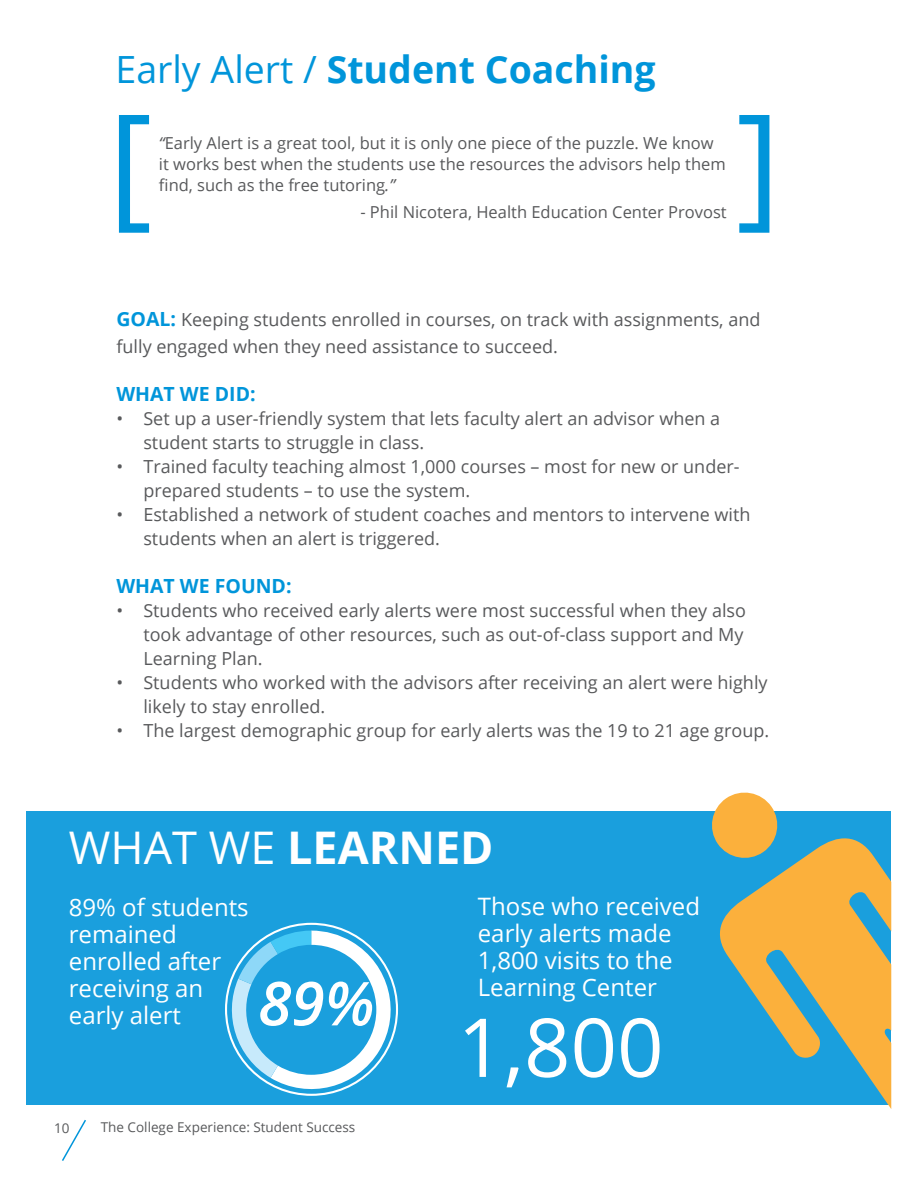
<style>
.page{position:relative;width:918px;height:1188px;background:#fff}
.page>*{position:absolute;margin:0;border:0;box-sizing:border-box;transform-origin:0 0}
.t1{font:135px "Open Sans";color:#0095da}
.t2{font:81.3px "Open Sans";color:#fff}
.t3{font:italic 600 60.45px "Open Sans";color:#fff}
.t4{font:700 45px "Open Sans";color:#fff}
.t5{font:700 37.5px "Open Sans";color:#0095da}
.t6{font:24px/27px "Open Sans";color:#fff}
.t7{font:700 19.5px "Open Sans";color:#0095da}
.t8{font:18px/24px "Open Sans";color:#58595b}
.t9{font:16.5px/21px "Open Sans";color:#58595b}
.t10{font:13.5px "Open Sans";color:#58595b}
.s1{font-weight:400}
.s2{font-style:italic}
.s3{font-weight:700;font-size:19.5px;color:#0095da}
</style>
<div class="page">
<div style="left:26px;top:811px;width:865px;height:293px;background:#1a9fdd"></div>
<svg style="left:225px;top:931px;width:174px;height:165px"></svg>
<svg style="left:713px;top:838px;width:178px;height:271px;fill:#fbb03c"></svg>
<svg style="left:712px;top:792px;width:70px;height:70px"></svg>
<svg style="left:62px;top:1120px;width:24px;height:41px"></svg>
<h3 class="t5" style="left:116px;top:43px;width:542px"><span class="s1">Early Alert /</span> Student Coaching</h3>
<h1 class="t1" style="left:108px;top:70px;width:46px">[</h1>
<p class="t9" style="left:159px;top:132px;width:568px"><span class="s2">“</span>Early Alert is a great tool, but it is only one piece of the puzzle. We know it works best when the students use the resources the advisors help them find, such as the free tutoring<span class="s2">.”</span></p>
<p class="t9" style="left:360px;top:201px;width:368px">- Phil Nicotera, Health Education Center Provost</p>
<p class="t8" style="left:116px;top:305px;width:646px;line-height:27px"><span class="s3">GOAL:</span> Keeping students enrolled in courses, on track with assignments, and fully engaged when they need assistance to succeed.</p>
<p class="t7" style="left:116px;top:380px;width:141px">WHAT WE DID:</p>
<p class="t8" style="left:143px;top:406px;width:578px;text-indent:-27px">• Set up a user-friendly system that lets faculty alert an advisor when a student starts to struggle in class.</p>
<p class="t8" style="left:143px;top:454px;width:598px;text-indent:-27px">• Trained faculty teaching almost 1,000 courses – most for new or under&shy;prepared students – to use the system.</p>
<p class="t8" style="left:143px;top:502px;width:609px;text-indent:-27px">• Established a network of student coaches and mentors to intervene with students when an alert is triggered.</p>
<p class="t7" style="left:116px;top:572px;width:177px">WHAT WE FOUND:</p>
<p class="t8" style="left:143px;top:598px;width:604px;text-indent:-27px">• Students who received early alerts were most successful when they also took advantage of other resources, such as out-of-class support and My<br>Learning Plan.</p>
<p class="t8" style="left:143px;top:670px;width:626px;text-indent:-27px">• Students who worked with the advisors after receiving an alert were highly likely to stay enrolled.</p>
<p class="t8" style="left:116px;top:718px;width:654px">• The largest demographic group for early alerts was the 19 to 21 age group.</p>
<h3 class="t4" style="left:69px;top:816px;width:426px"><span class="s1">WHAT WE</span> LEARNED</h3>
<h3 class="t6" style="left:69px;top:893px;width:181px">89% of students remained enrolled after receiving an early alert</h3>
<h3 class="t3" style="left:258px;top:962px;width:118px">89%</h3>
<p class="t10" style="left:54px;top:1118px;width:17px">10</p>
<p class="t10" style="left:101px;top:1118px;width:256px">The College Experience: Student Success</p>
<h3 class="t6" style="left:478px;top:892px;width:224px">Those who received early alerts made<br>1,800 visits to the<br>Learning Center</h3>
<h2 class="t2" style="left:458px;top:992px;width:208px">1,800</h2>
</div>
